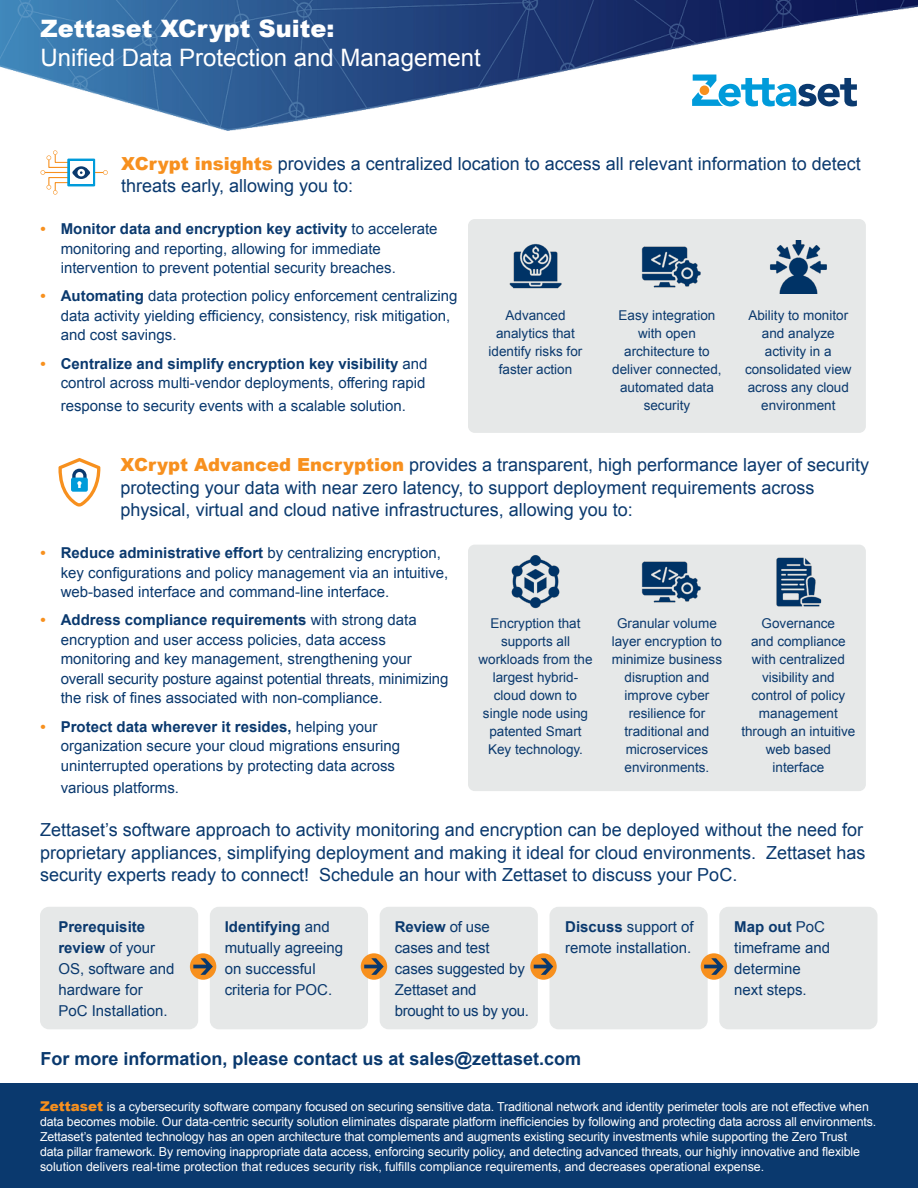
<style>
.page{position:relative;width:918px;height:1188px;background:#fff}
.page>*{position:absolute;margin:0;border:0;box-sizing:border-box;transform-origin:0 0}
.t1{font:24px "Arial";color:#fff}
.t2{font:900 24px "Arial";color:#fff}
.t3{font:18px/22.5px "Arial";color:#0a396e}
.t4{font:700 18px "Arial";color:#0a396e}
.t5{font:15px/21px "Arial";color:#0a396e}
.t6{font:700 15px/18px "Arial";color:#fff;text-align:right}
.t7{font:13.5px/18px "Arial";color:#0a396e;text-align:center}
.t8{font:12.3px/15px "Arial";letter-spacing:-.01em;color:#fff}
.s1{font-weight:900;color:#f7901e}
.s2{font-weight:700;color:#f7901e}
.s3{font-weight:700}
.s4{font-weight:900;font-size:13.5px;color:#f7901e}
</style>
<div class="page">
<img style="left:0;top:0;width:918px;height:913px">
<svg style="left:692px;top:75px;width:165px;height:31px"></svg>
<div style="left:40px;top:907px;width:158px;height:122px;background:#e6e8e8;border-radius:9px"></div>
<div style="left:380px;top:907px;width:158px;height:122px;background:#e6e8e8;border-radius:9px"></div>
<div style="left:210px;top:907px;width:158px;height:122px;background:#e6e8e8;border-radius:9px"></div>
<div style="left:549px;top:907px;width:159px;height:122px;background:#e6e8e8;border-radius:9px"></div>
<div style="left:719px;top:907px;width:159px;height:122px;background:#e6e8e8;border-radius:9px"></div>
<div style="left:190px;top:953px;width:26px;height:27px;background:#f7901e;border-radius:50%"></div>
<svg style="left:193px;top:958px;width:20px;height:17px"></svg>
<div style="left:361px;top:953px;width:26px;height:27px;background:#f7901e;border-radius:50%"></div>
<svg style="left:364px;top:958px;width:20px;height:17px"></svg>
<svg style="left:530px;top:953px;width:27px;height:27px"></svg>
<svg style="left:534px;top:958px;width:19px;height:17px"></svg>
<div style="left:701px;top:953px;width:26px;height:27px;background:#f7901e;border-radius:50%"></div>
<svg style="left:704px;top:958px;width:20px;height:17px"></svg>
<hr style="left:43px;top:172px;width:60px;height:1px;background:#f7901e">
<svg style="left:103px;top:170px;width:5px;height:5px"></svg>
<div style="left:67px;top:159px;width:28px;height:27px;background:#009bda"></div>
<svg style="left:40px;top:150px;width:54px;height:45px"></svg>
<div style="left:468px;top:219px;width:398px;height:214px;background:#e6e8e8;border-radius:7px"></div>
<img style="left:509px;top:243px;width:53px;height:46px">
<img style="left:641px;top:246px;width:60px;height:42px">
<img style="left:770px;top:241px;width:57px;height:52px">
<div style="left:468px;top:545px;width:398px;height:246px;background:#e6e8e8;border-radius:7px"></div>
<img style="left:511px;top:555px;width:49px;height:54px">
<img style="left:641px;top:561px;width:60px;height:42px">
<img style="left:776px;top:557px;width:46px;height:50px">
<div style="left:0;top:1083px;width:918px;height:105px;background:#0a396e"></div>
<svg style="left:58px;top:458px;width:43px;height:49px"></svg>
<h1 class="t2" style="left:40px;top:11px;width:295px">Zettaset XCrypt Suite:</h1>
<h1 class="t1" style="left:40px;top:42px;width:442px">Unified Data Protection and Management</h1>
<p class="t3" style="left:121px;top:152px;width:741px"><span class="s1">XCrypt insights</span> provides a centralized location to access all relevant information to detect threats early, allowing you to:</p>
<p class="t5" style="left:61px;top:219px;width:378px;line-height:19.5px;text-indent:-20px"><span class="s2">•</span> <span class="s3">Monitor data and encryption key activity</span> to accelerate monitoring and reporting, allowing for immediate intervention to prevent potential security breaches.</p>
<p class="t5" style="left:61px;top:287px;width:398px;line-height:19.5px;text-indent:-20px"><span class="s2">•</span> <span class="s3">Automating</span> data protection policy enforcement centralizing data activity yielding efficiency, consistency, risk mitigation, and cost savings.</p>
<p class="t5" style="left:41px;top:354px;width:389px;line-height:19.5px;text-align:right"><span class="s2">•</span> <span class="s3">Centralize and simplify encryption key visibility</span> and control across multi-vendor deployments, offering rapid</p>
<p class="t5" style="left:61px;top:395px;width:347px">response to security events with a scalable solution.</p>
<p class="t7" style="left:489px;top:306px;width:95px">Advanced analytics that identify risks for faster action</p>
<p class="t7" style="left:612px;top:306px;width:111px">Easy integration with open architecture to deliver connected, automated data security</p>
<p class="t7" style="left:745px;top:306px;width:108px">Ability to monitor and analyze activity in a consolidated view across any cloud environment</p>
<p class="t3" style="left:121px;top:454px;width:750px"><span class="s1">XCrypt Advanced Encryption</span> provides a transparent, high performance layer of security protecting your data with near zero latency, to support deployment requirements across physical, virtual and cloud native infrastructures, allowing you to:</p>
<p class="t5" style="left:61px;top:543px;width:389px;line-height:19.5px;text-indent:-20px"><span class="s2">•</span> <span class="s3">Reduce administrative effort</span> by centralizing encryption, key configurations and policy management via an intuitive, web-based interface and command-line interface.</p>
<p class="t5" style="left:61px;top:611px;width:389px;line-height:19.5px;text-indent:-20px"><span class="s2">•</span> <span class="s3">Address compliance requirements</span> with strong data encryption and user access policies, data access monitoring and key management, strengthening your overall security posture against potential threats, minimizing the risk of fines associated with non-compliance.</p>
<p class="t5" style="left:61px;top:717px;width:341px;line-height:19.5px;text-indent:-20px"><span class="s2">•</span> <span class="s3">Protect data wherever it resides,</span> helping your organization secure your cloud migrations ensuring uninterrupted operations by protecting data across</p>
<p class="t5" style="left:61px;top:778px;width:120px">various platforms.</p>
<p class="t7" style="left:479px;top:615px;width:116px">Encryption that supports all workloads from the largest hybrid&shy;cloud down to single node using patented Smart<br>Key technology.</p>
<p class="t7" style="left:612px;top:615px;width:112px">Granular volume layer encryption to minimize business disruption and improve cyber resilience for traditional and microservices environments.</p>
<p class="t7" style="left:741px;top:614px;width:116px">Governance<br>and compliance with centralized visibility and control of policy management through an intuitive web based interface</p>
<p class="t3" style="left:40px;top:819px;width:827px">Zettaset’s software approach to activity monitoring and encryption can be deployed without the need for proprietary appliances, simplifying deployment and making it ideal for cloud environments. Zettaset has security experts ready to connect! Schedule an hour with Zettaset to discuss your PoC.</p>
<p class="t5" style="left:58px;top:917px;width:117px"><span class="s3">Prerequisite review</span> of your<br>OS, software and hardware for<br>PoC Installation.</p>
<p class="t5" style="left:225px;top:917px;width:120px"><span class="s3">Identifying</span> and mutually agreeing on successful criteria for POC.</p>
<p class="t5" style="left:395px;top:917px;width:136px"><span class="s3">Review</span> of use cases and test cases suggested by<br>Zettaset and brought to us by you.</p>
<p class="t5" style="left:565px;top:917px;width:130px"><span class="s3">Discuss</span> support of remote installation.</p>
<p class="t5" style="left:734px;top:917px;width:97px"><span class="s3">Map out</span> PoC timeframe and determine next steps.</p>
<p class="t4" style="left:40px;top:1046px;width:542px">For more information, please contact us at sales@zettaset.com</p>
<p class="t8" style="left:40px;top:1099px;width:838px"><span class="s4">Zettaset</span> is a cybersecurity software company focused on securing sensitive data. Traditional network and identity perimeter tools are not effective when data becomes mobile. Our data-centric security solution eliminates disparate platform inefficiencies by following and protecting data across all environments.<br>Zettaset’s patented technology has an open architecture that complements and augments existing security investments while supporting the Zero Trust<br>data pillar framework. By removing inappropriate data access, enforcing security policy, and detecting advanced threats, our highly innovative and flexible solution delivers real-time protection that reduces security risk, fulfills compliance requirements, and decreases operational expense.</p>
<p class="t6" style="left:607px;top:1116px;width:266px">For more information, please contact us at sales@zettaset.com</p>
</div>
